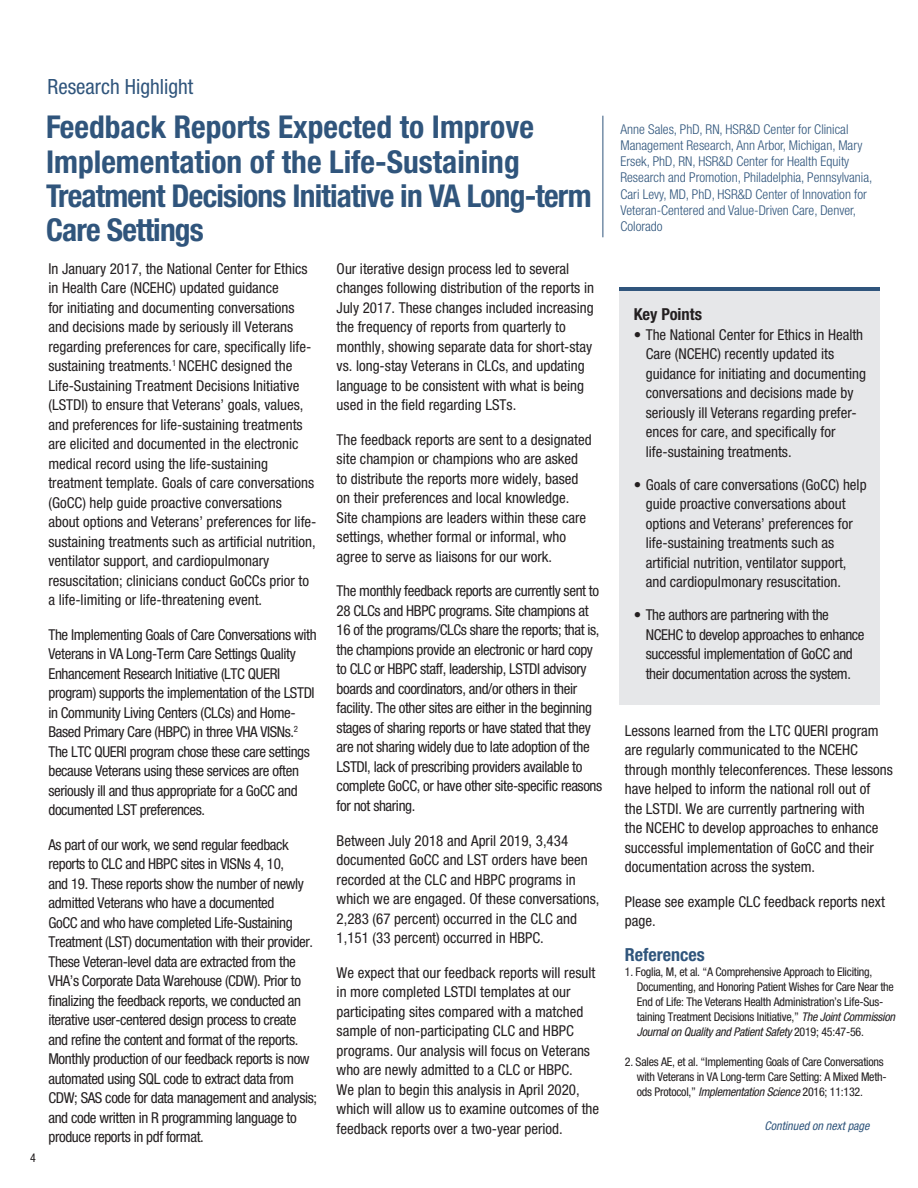
<style>
.page{position:relative;width:918px;height:1188px;background:#fff}
.page>*{position:absolute;margin:0;border:0;box-sizing:border-box;transform-origin:0 0}
.t1{font:700 condensed 31.5px/34.5px "Helvetica Neue LT Std";color:#30557c}
.t2{font:condensed 21px "Helvetica Neue LT Std";color:#30557c}
.t3{font:700 condensed 18px "Helvetica Neue LT Std";color:#30557c}
.t4{font:700 condensed 16.5px "Helvetica Neue LT Std";color:#231f20}
.New_FORUM_text{font:condensed 15px/19.5px "Helvetica Neue LT Std";color:#231f20}
.New_FORUM_text-2{font:condensed 15px/19.5px "Helvetica Neue LT Std";letter-spacing:-.025em;color:#231f20}
.t5{font:300 condensed 13.5px/16.2px "Helvetica Neue LT Std";color:#30557c}
.FORUM_Reference{font:condensed 12px/15px "Helvetica Neue LT Std";letter-spacing:-.02em;color:#231f20}
.t6{font:italic condensed 12px "Helvetica Neue LT Std";color:#30557c}
.s1{font-style:italic}
</style>
<div class="page">
<hr style="left:603px;top:116px;width:1px;height:121px;background:#30557c">
<div style="left:620px;top:287px;width:260px;height:6px;background:#30557c"></div>
<div style="left:620px;top:291px;width:260px;height:414px;background:#e6e7e9"></div>
<p class="FORUM_Reference" style="left:30px;top:1150px;width:7px">4</p>
<p class="t2" style="left:48px;top:74px;width:147px">Research Highlight</p>
<p class="t1" style="left:46px;top:109px;width:547px">Feedback Reports Expected to Improve Implementation of the Life-Sustaining Treatment Decisions Initiative in VA Long-term Care Settings</p>
<p class="t5" style="left:620px;top:121px;width:253px">Anne Sales, PhD, RN, HSR&amp;D Center for Clinical Management Research, Ann Arbor, Michigan, Mary Ersek, PhD, RN, HSR&amp;D Center for Health Equity Research and Promotion, Philadelphia, Pennsylvania, Cari Levy, MD, PhD, HSR&amp;D Center of Innovation for Veteran-Centered and Value-Driven Care, Denver, Colorado</p>
<p class="New_FORUM_text" style="left:48px;top:259px;width:270px">In January 2017, the National Center for Ethics in Health Care (NCEHC) updated guidance<br>for initiating and documenting conversations and decisions made by seriously ill Veterans regarding preferences for care, specifically life&shy;sustaining treatments.<sup>1</sup> NCEHC designed the Life-Sustaining Treatment Decisions Initiative (LSTDI) to ensure that Veterans’ goals, values, and preferences for life-sustaining treatments are elicited and documented in the electronic medical record using the life-sustaining treatment template. Goals of care conversations (GoCC) help guide proactive conversations about options and Veterans’ preferences for life&shy;sustaining treatments such as artificial nutrition, ventilator support, and cardiopulmonary resuscitation; clinicians conduct GoCCs prior to a life-limiting or life-threatening event.</p>
<p class="New_FORUM_text-2" style="left:48px;top:625px;width:270px">The Implementing Goals of Care Conversations with Veterans in VA Long-Term Care Settings Quality Enhancement Research Initiative (LTC QUERI program) supports the implementation of the LSTDI in Community Living Centers (CLCs) and Home-Based Primary Care (HBPC) in three VHA VISNs.<sup>2<br></sup>The LTC QUERI program chose these care settings because Veterans using these services are often seriously ill and thus appropriate for a GoCC and documented LST preferences.</p>
<p class="New_FORUM_text-2" style="left:48px;top:835px;width:270px">As part of our work, we send regular feedback reports to CLC and HBPC sites in VISNs 4, 10,<br>and 19. These reports show the number of newly admitted Veterans who have a documented<br>GoCC and who have completed Life-Sustaining Treatment (LST) documentation with their provider.<br>These Veteran-level data are extracted from the VHA’s Corporate Data Warehouse (CDW). Prior to finalizing the feedback reports, we conducted an iterative user-centered design process to create and refine the content and format of the reports.<br>Monthly production of our feedback reports is now automated using SQL code to extract data from CDW; SAS code for data management and analysis; and code written in R programming language to produce reports in pdf format.</p>
<p class="New_FORUM_text" style="left:337px;top:259px;width:259px">Our iterative design process led to several changes following distribution of the reports in July 2017. These changes included increasing the frequency of reports from quarterly to monthly, showing separate data for short-stay vs. long-stay Veterans in CLCs, and updating language to be consistent with what is being used in the field regarding LSTs.</p>
<p class="New_FORUM_text" style="left:337px;top:430px;width:257px">The feedback reports are sent to a designated site champion or champions who are asked to distribute the reports more widely, based on their preferences and local knowledge.<br>Site champions are leaders within these care settings, whether formal or informal, who agree to serve as liaisons for our work.</p>
<p class="New_FORUM_text-2" style="left:337px;top:581px;width:267px">The monthly feedback reports are currently sent to 28 CLCs and HBPC programs. Site champions at 16 of the programs/CLCs share the reports; that is, the champions provide an electronic or hard copy to CLC or HBPC staff, leadership, LSTDI advisory boards and coordinators, and/or others in their facility. The other sites are either in the beginning stages of sharing reports or have stated that they are not sharing widely due to late adoption of the LSTDI, lack of prescribing providers available to complete GoCC, or have other site-specific reasons for not sharing.</p>
<p class="New_FORUM_text" style="left:337px;top:830px;width:264px">Between July 2018 and April 2019, 3,434 documented GoCC and LST orders have been recorded at the CLC and HBPC programs in which we are engaged. Of these conversations, 2,283 (67 percent) occurred in the CLC and 1,151 (33 percent) occurred in HBPC.</p>
<p class="New_FORUM_text" style="left:337px;top:962px;width:264px">We expect that our feedback reports will result in more completed LSTDI templates at our participating sites compared with a matched sample of non-participating CLC and HBPC programs. Our analysis will focus on Veterans who are newly admitted to a CLC or HBPC.<br>We plan to begin this analysis in April 2020, which will allow us to examine outcomes of the feedback reports over a two-year period.</p>
<p class="t4" style="left:634px;top:305px;width:70px">Key Points</p>
<p class="New_FORUM_text" style="left:646px;top:325px;width:222px;text-indent:-12px">• The National Center for Ethics in Health Care (NCEHC) recently updated its guidance for initiating and documenting conversations and decisions made by seriously ill Veterans regarding prefer&shy;ences for care, and specifically for life-sustaining treatments.</p>
<p class="New_FORUM_text" style="left:646px;top:475px;width:222px;text-indent:-12px">• Goals of care conversations (GoCC) help guide proactive conversations about options and Veterans’ preferences for life-sustaining treatments such as artificial nutrition, ventilator support, and cardiopulmonary resuscitation.</p>
<p class="New_FORUM_text-2" style="left:646px;top:605px;width:220px;text-indent:-12px">• The authors are partnering with the NCEHC to develop approaches to enhance successful implementation of GoCC and their documentation across the system.</p>
<p class="New_FORUM_text" style="left:625px;top:721px;width:270px">Lessons learned from the LTC QUERI program are regularly communicated to the NCEHC through monthly teleconferences. These lessons have helped to inform the national roll out of<br>the LSTDI. We are currently partnering with<br>the NCEHC to develop approaches to enhance successful implementation of GoCC and their documentation across the system.</p>
<p class="New_FORUM_text" style="left:625px;top:892px;width:262px">Please see example CLC feedback reports next page.</p>
<p class="t3" style="left:625px;top:944px;width:81px">References</p>
<p class="FORUM_Reference" style="left:637px;top:964px;width:260px;text-indent:-12px">1. Foglia, M, et al. “A Comprehensive Approach to Eliciting, Documenting, and Honoring Patient Wishes for Care Near the End of Life: The Veterans Health Administration’s Life-Sus&shy;taining Treatment Decisions Initiative,” <span class="s1">The Joint Commission Journal on Quality and Patient Safety</span> 2019; 45:47-56.</p>
<p class="FORUM_Reference" style="left:637px;top:1054px;width:251px;text-indent:-12px">2. Sales AE, et al. “Implementing Goals of Care Conversations with Veterans in VA Long-term Care Setting: A Mixed Meth&shy;ods Protocol,” <span class="s1">Implementation Science</span> 2016; 11:132.</p>
<p class="t6" style="left:765px;top:1118px;width:106px">Continued on next page</p>
</div>
